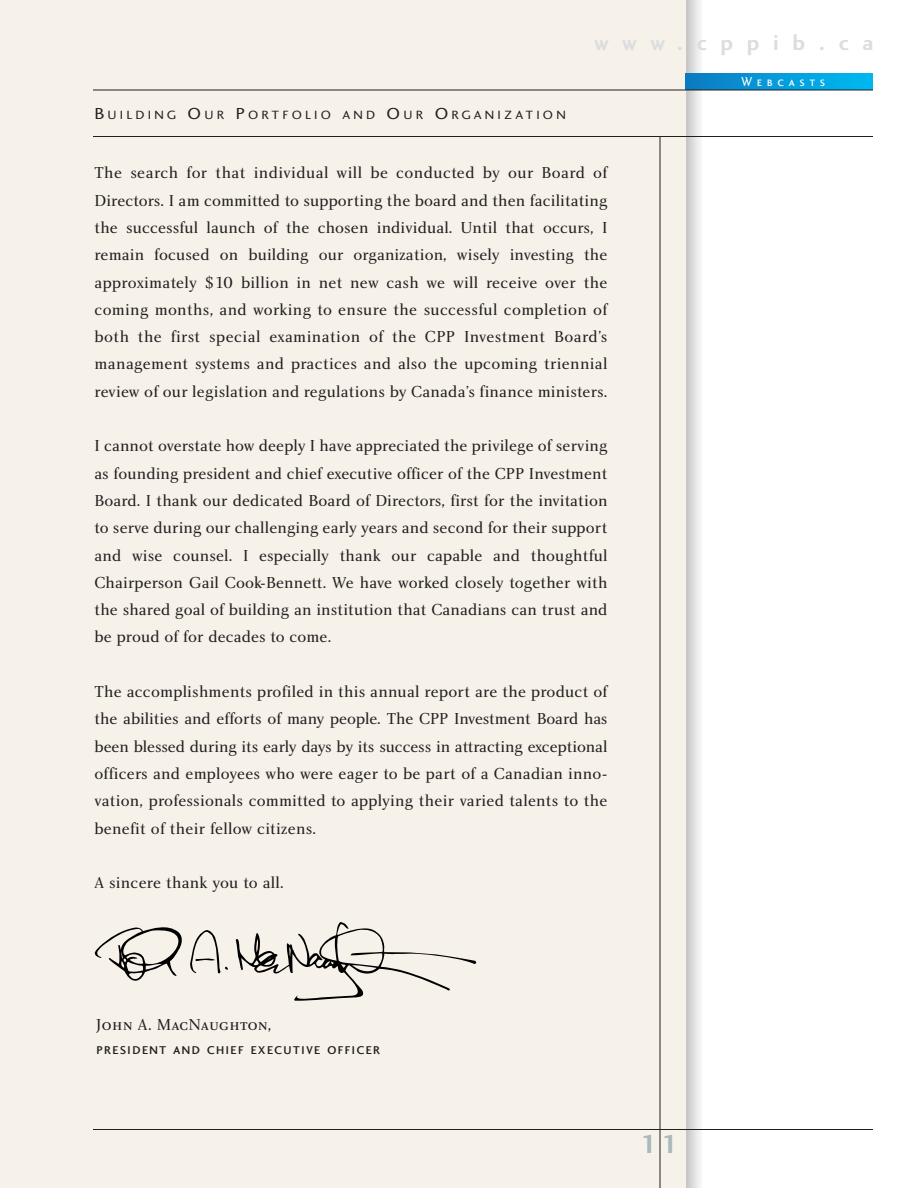
<style>
.page{position:relative;width:918px;height:1188px;background:#fff}
.page>*{position:absolute;margin:0;border:0;box-sizing:border-box;transform-origin:0 0}
.t1{font:27px "Charlotte Sans Bold Plain";color:#a9b9bc}
.t2{font:22.5px "Charlotte Sans Bold Plain";letter-spacing:.605em;color:#dcdddf}
.t3{font:16.5px/27.3px "Charlotte Book Plain";letter-spacing:.01em;color:#231f20;text-align:justify}
.t4{font:16.5px "Charlotte Sans Small Caps Plain";letter-spacing:.06em;color:#231f20}
.t5{font:16.5px "Charlotte Small Caps Plain";letter-spacing:.03em;color:#231f20}
.t6{font:13.5px "Charlotte Sans Small Caps Plain";letter-spacing:.34em;color:#fff}
.t7{font:12.3px "Charlotte Sans Small Caps Plain";letter-spacing:.235em;color:#231f20;scale:1.1 1}
.s1{font-size:16.5px}
</style>
<div class="page">
<img style="left:686px;top:0;width:16px;height:1188px">
<div style="left:0;top:0;width:686px;height:1188px;background:#f6f1e9"></div>
<hr style="left:660px;top:136px;width:1px;height:1052px;background:#231f20">
<img style="left:686px;top:74px;width:187px;height:16px">
<hr style="left:93px;top:136px;width:780px;height:1px;background:#231f20">
<hr style="left:93px;top:1129px;width:780px;height:1px;background:#231f20">
<hr style="left:93px;top:90px;width:780px;height:1px;background:#231f20">
<svg style="left:235px;top:922px;width:242px;height:79px"></svg>
<svg style="left:94px;top:927px;width:134px;height:54px"></svg>
<h2 class="t2" style="left:594px;top:34px;width:281px">www.cppib.ca</h2>
<p class="t7" style="left:94px;top:108px;width:430px"><span class="s1">B</span>UILDING <span class="s1">O</span>UR <span class="s1">P</span>ORTFOLIO AND <span class="s1">O</span>UR <span class="s1">O</span>RGANIZATION</p>
<p class="t3" style="left:94px;top:161px;width:515px">The search for that individual will be conducted by our Board of Directors. I am committed to supporting the board and then facilitating the successful launch of the chosen individual. Until that occurs, I remain focused on building our organization, wisely investing the approximately $10 billion in net new cash we will receive over the coming months, and working to ensure the successful completion of both the first special examination of the CPP Investment Board’s management systems and practices and also the upcoming triennial review of our legislation and regulations by Canada’s finance ministers.</p>
<p class="t3" style="left:94px;top:434px;width:515px">I cannot overstate how deeply I have appreciated the privilege of serving as founding president and chief executive officer of the CPP Investment Board. I thank our dedicated Board of Directors, first for the invitation to serve during our challenging early years and second for their support and wise counsel. I especially thank our capable and thoughtful Chairperson Gail Cook-Bennett. We have worked closely together with the shared goal of building an institution that Canadians can trust and be proud of for decades to come.</p>
<p class="t3" style="left:94px;top:679px;width:515px">The accomplishments profiled in this annual report are the product of the abilities and efforts of many people. The CPP Investment Board has been blessed during its early days by its success in attracting exceptional officers and employees who were eager to be part of a Canadian inno&shy;vation, professionals committed to applying their varied talents to the benefit of their fellow citizens.</p>
<p class="t3" style="left:94px;top:870px;width:191px">A sincere thank you to all.</p>
<p class="t5" style="left:96px;top:1015px;width:177px">John A. MacNaughton,</p>
<p class="t4" style="left:96px;top:1039px;width:286px">president and chief executive officer</p>
<h1 class="t1" style="left:641px;top:1135px;width:39px">11</h1>
<p class="t6" style="left:741px;top:74px;width:86px">Webcasts</p>
</div>
